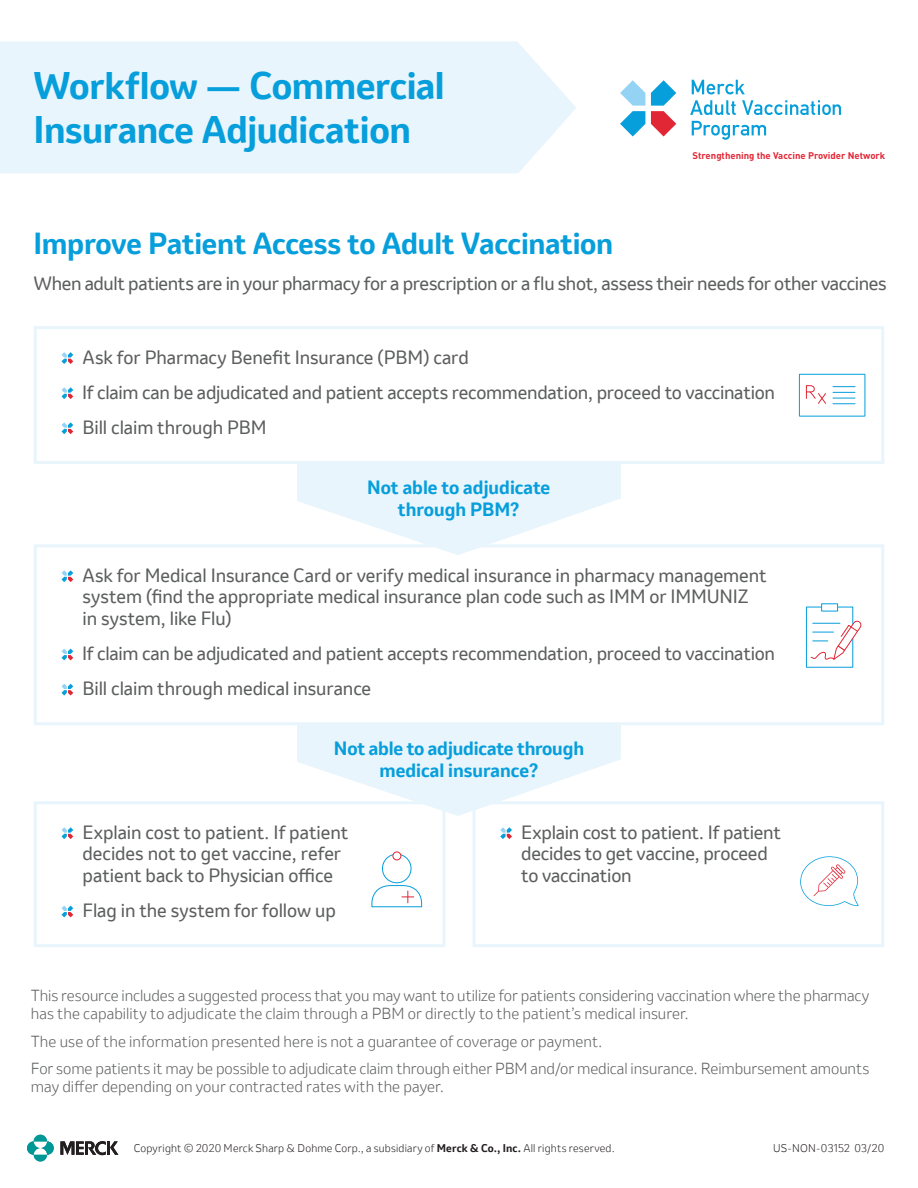
<style>
.page{position:relative;width:918px;height:1188px;background:#fff}
.page>*{position:absolute;margin:0;border:0;box-sizing:border-box;transform-origin:0 0}
.t1{font:700 36px/43.5px "Invention";letter-spacing:-.01em;color:#069edb}
.t2{font:700 28.5px "Invention";letter-spacing:-.01em;color:#069edb}
.t3{font:18px/21.6px "Invention";letter-spacing:-.01em;color:#5d5f5e}
.t4{font:700 18px/21.6px "Invention";color:#069edb;text-align:center}
.t5{font:300 15px/18px "Invention";color:#5d5f5e}
.t6{font:300 10.5px "Invention";letter-spacing:.02em;color:#231f20}
.t7{font:700 9.6px "DIN";color:#e12635}
.s1{font-weight:700}
</style>
<div class="page">
<svg style="left:62px;top:570px;width:11px;height:12px"></svg>
<svg style="left:62px;top:649px;width:11px;height:11px"></svg>
<svg style="left:62px;top:684px;width:11px;height:12px"></svg>
<div style="left:34px;top:544px;width:850px;height:181px;border:3px solid #e9f5fc"></div>
<svg style="left:62px;top:827px;width:11px;height:12px"></svg>
<svg style="left:62px;top:906px;width:11px;height:11px"></svg>
<div style="left:34px;top:801px;width:412px;height:146px;border:3px solid #e9f5fc"></div>
<svg style="left:500px;top:827px;width:12px;height:12px"></svg>
<div style="left:472px;top:801px;width:412px;height:146px;border:3px solid #e9f5fc"></div>
<svg style="left:62px;top:352px;width:11px;height:12px"></svg>
<svg style="left:62px;top:387px;width:11px;height:12px"></svg>
<svg style="left:62px;top:422px;width:11px;height:12px"></svg>
<div style="left:34px;top:326px;width:850px;height:138px;border:3px solid #e9f5fc"></div>
<svg style="left:651px;top:80px;width:25px;height:56px"></svg>
<svg style="left:620px;top:80px;width:25px;height:56px"></svg>
<svg style="left:692px;top:80px;width:53px;height:14px"></svg>
<svg style="left:690px;top:100px;width:46px;height:15px"></svg>
<svg style="left:742px;top:100px;width:99px;height:15px"></svg>
<svg style="left:692px;top:121px;width:74px;height:19px"></svg>
<div style="left:0;top:41px;width:576px;height:132px;background:#e9f5fc"></div>
<svg style="left:60px;top:1141px;width:58px;height:14px"></svg>
<svg style="left:34px;top:1135px;width:13px;height:6px"></svg>
<svg style="left:34px;top:1155px;width:13px;height:6px"></svg>
<svg style="left:27px;top:1141px;width:13px;height:14px"></svg>
<svg style="left:41px;top:1141px;width:13px;height:14px"></svg>
<svg style="left:833px;top:386px;width:22px;height:18px"></svg>
<div style="left:799px;top:374px;width:66px;height:43px;border:1px solid #069edb"></div>
<svg style="left:805px;top:385px;width:21px;height:19px"></svg>
<div style="left:806px;top:607px;width:47px;height:61px;border:1px solid #069edb"></div>
<div style="left:822px;top:604px;width:16px;height:7px;background:#fff"></div>
<div style="left:821px;top:603px;width:17px;height:9px;border:1px solid #069edb"></div>
<svg style="left:810px;top:619px;width:52px;height:42px"></svg>
<svg style="left:800px;top:856px;width:59px;height:51px"></svg>
<svg style="left:371px;top:854px;width:52px;height:54px"></svg>
<div style="left:393px;top:852px;width:8px;height:8px;background:#fff;border-radius:50%"></div>
<div style="left:392px;top:851px;width:9px;height:9px;border:1px solid #e12635;border-radius:50%"></div>
<svg style="left:297px;top:464px;width:324px;height:91px"></svg>
<svg style="left:297px;top:725px;width:324px;height:91px"></svg>
<h1 class="t1" style="left:33px;top:64px;width:413px">Workflow — Commercial<br>Insurance Adjudication</h1>
<p class="t7" style="left:693px;top:149px;width:194px">Strengthening the Vaccine Provider Network</p>
<h2 class="t2" style="left:33px;top:223px;width:581px">Improve Patient Access to Adult Vaccination</h2>
<p class="t3" style="left:33px;top:272px;width:855px">When adult patients are in your pharmacy for a prescription or a flu shot, assess their needs for other vaccines</p>
<p class="t3" style="left:82px;top:339px;width:694px;line-height:35.1px">Ask for Pharmacy Benefit Insurance (PBM) card<br>If claim can be adjudicated and patient accepts recommendation, proceed to vaccination<br>Bill claim through PBM</p>
<p class="t4" style="left:367px;top:477px;width:185px">Not able to adjudicate through PBM?</p>
<p class="t3" style="left:83px;top:564px;width:686px">Ask for Medical Insurance Card or verify medical insurance in pharmacy management system (find the appropriate medical insurance plan code such as IMM or IMMUNIZ in system, like Flu)</p>
<p class="t3" style="left:82px;top:636px;width:694px;line-height:35.1px">If claim can be adjudicated and patient accepts recommendation, proceed to vaccination<br>Bill claim through medical insurance</p>
<p class="t4" style="left:334px;top:738px;width:252px">Not able to adjudicate through medical insurance?</p>
<p class="t3" style="left:83px;top:821px;width:267px">Explain cost to patient. If patient decides not to get vaccine, refer patient back to Physician office</p>
<p class="t3" style="left:83px;top:900px;width:255px">Flag in the system for follow up</p>
<p class="t3" style="left:521px;top:821px;width:261px">Explain cost to patient. If patient decides to get vaccine, proceed to vaccination</p>
<p class="t5" style="left:31px;top:986px;width:840px">This resource includes a suggested process that you may want to utilize for patients considering vaccination where the pharmacy has the capability to adjudicate the claim through a PBM or directly to the patient’s medical insurer.</p>
<p class="t5" style="left:31px;top:1027px;width:840px;line-height:27.8px">The use of the information presented here is not a guarantee of coverage or payment.<br>For some patients it may be possible to adjudicate claim through either PBM and/or medical insurance. Reimbursement amounts</p>
<p class="t5" style="left:31px;top:1078px;width:415px">may differ depending on your contracted rates with the payer.</p>
<p class="t6" style="left:134px;top:1141px;width:483px">Copyright © 2020 Merck Sharp &amp; Dohme Corp., a subsidiary of <span class="s1">Merck &amp; Co., Inc.</span> All rights reserved.</p>
<p class="t6" style="left:773px;top:1141px;width:113px">US-NON-03152 03/20</p>
</div>
